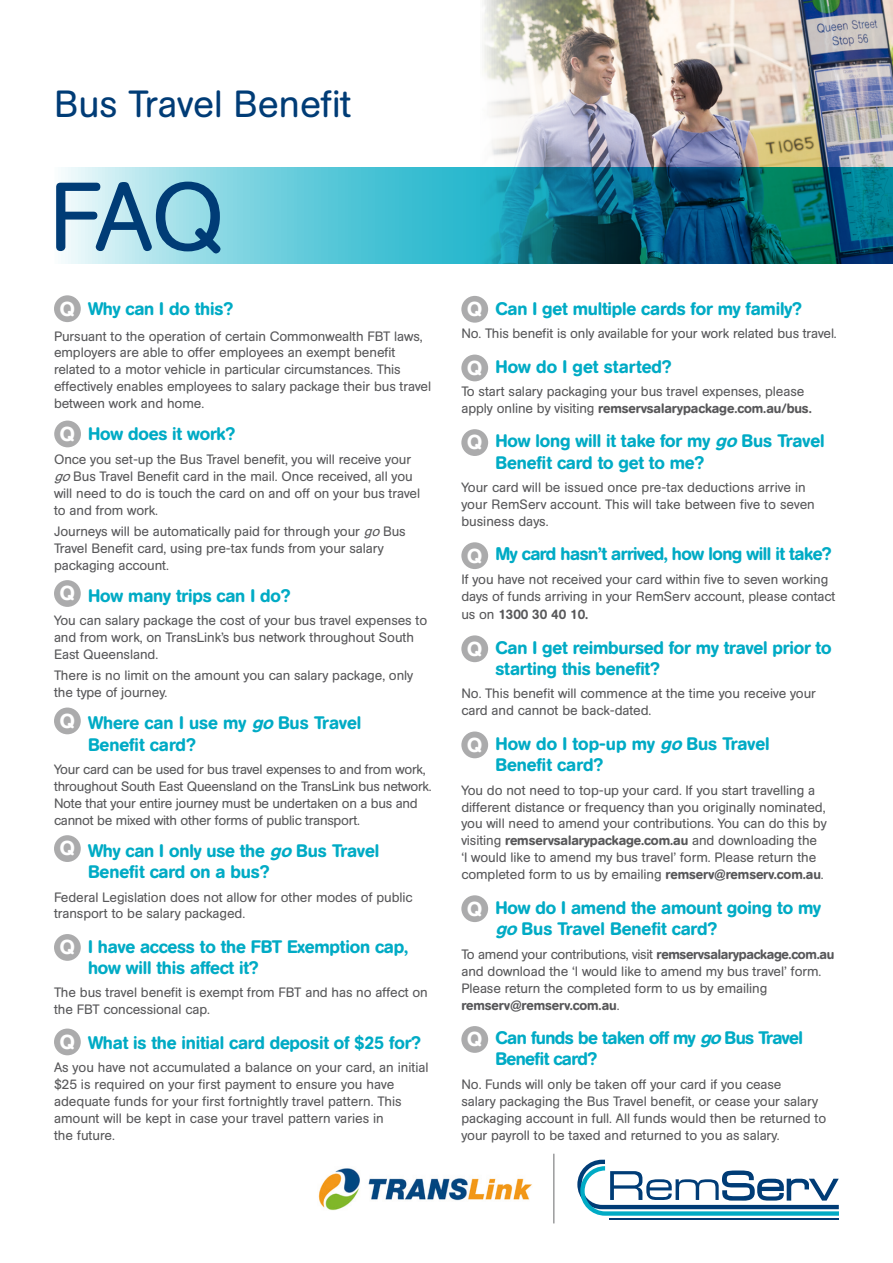
<style>
.page{position:relative;width:893px;height:1263px;background:#fff}
.page>*{position:absolute;margin:0;border:0;box-sizing:border-box;transform-origin:0 0}
.t1{font:96px "AG Book Rounded";color:#003c76}
.t2{font:37.5px "AG Book Rounded";color:#003c76}
.t3{font:500 20.1px "AG Book Rounded";color:#fff}
.Sub_Heading{font:500 18px/21.5px "AG Book Rounded";letter-spacing:-.01em;color:#00abc5}
.Sub_Heading-2{font:500 18px/21.5px "AG Book Rounded";letter-spacing:-.03em;color:#00abc5}
.Copy{font:13.5px/17px "AG Book Rounded";letter-spacing:-.005em;color:#58585a}
.Numbering{font:13.5px/17px "AG Book Rounded";letter-spacing:-.005em;color:#58585a}
.Copy-2{font:500 13.5px "AG Book Rounded";letter-spacing:-.005em;color:#58585a}
.s1{font-style:italic}
.s2{font-weight:500}
.s3{font-weight:400}
</style>
<div class="page">
<hr style="left:609px;top:1218px;width:230px;height:1px;background:#003c76">
<svg style="left:577px;top:1160px;width:262px;height:56px"></svg>
<img style="left:318px;top:1168px;width:214px;height:43px">
<hr style="left:553px;top:1154px;width:1px;height:69px;background:#707173">
<img style="left:484px;top:0;width:409px;height:167px">
<div style="left:54px;top:295px;width:27px;height:27px;background:#ababac;border-radius:50%"></div>
<div style="left:54px;top:421px;width:27px;height:26px;background:#ababac;border-radius:50%"></div>
<div style="left:54px;top:580px;width:27px;height:27px;background:#ababac;border-radius:50%"></div>
<div style="left:54px;top:707px;width:27px;height:27px;background:#ababac;border-radius:50%"></div>
<div style="left:54px;top:835px;width:27px;height:27px;background:#ababac;border-radius:50%"></div>
<div style="left:54px;top:934px;width:27px;height:27px;background:#ababac;border-radius:50%"></div>
<div style="left:54px;top:1028px;width:27px;height:27px;background:#ababac;border-radius:50%"></div>
<div style="left:461px;top:296px;width:27px;height:27px;background:#ababac;border-radius:50%"></div>
<div style="left:461px;top:355px;width:27px;height:26px;background:#ababac;border-radius:50%"></div>
<div style="left:461px;top:429px;width:27px;height:27px;background:#ababac;border-radius:50%"></div>
<div style="left:461px;top:542px;width:27px;height:27px;background:#ababac;border-radius:50%"></div>
<div style="left:461px;top:635px;width:27px;height:27px;background:#ababac;border-radius:50%"></div>
<div style="left:461px;top:731px;width:27px;height:27px;background:#ababac;border-radius:50%"></div>
<div style="left:461px;top:895px;width:27px;height:27px;background:#ababac;border-radius:50%"></div>
<div style="left:461px;top:1026px;width:27px;height:27px;background:#ababac;border-radius:50%"></div>
<svg style="left:61px;top:167px;width:832px;height:97px;background:#419cad"></svg>
<p class="t2" style="left:54px;top:82px;width:299px">Bus Travel Benefit</p>
<p class="t1" style="left:49px;top:163px;width:178px">FAQ</p>
<h3 class="t3" style="left:60px;top:297px;width:17px">Q</h3>
<p class="Sub_Heading" style="left:88px;top:298px;width:147px">Why can I do this?</p>
<p class="Copy" style="left:54px;top:327px;width:379px">Pursuant to the operation of certain Commonwealth FBT laws, employers are able to offer employees an exempt benefit related to a motor vehicle in particular circumstances. This effectively enables employees to salary package their bus travel between work and home.</p>
<p class="Sub_Heading" style="left:88px;top:423px;width:149px">How does it work?</p>
<p class="Numbering" style="left:54px;top:451px;width:368px">Once you set-up the Bus Travel benefit, you will receive your <span class="s1">go</span>Bus Travel Benefit card in the mail. Once received, all you will need to do is touch the card on and off on your bus travel to and from work.</p>
<p class="Numbering" style="left:54px;top:523px;width:353px">Journeys will be automatically paid for through your <span class="s1">go</span>Bus<br>Travel Benefit card, using pre-tax funds from your salary packaging account.</p>
<p class="Sub_Heading" style="left:88px;top:585px;width:204px">How many trips can I do?</p>
<p class="Copy" style="left:54px;top:612px;width:375px">You can salary package the cost of your bus travel expenses to and from work, on TransLink’s bus network throughout South<br>East Queensland.</p>
<p class="Copy" style="left:54px;top:667px;width:361px">There is no limit on the amount you can salary package, only the type of journey.</p>
<p class="Sub_Heading" style="left:88px;top:712px;width:275px">Where can I use my <span class="s1">go</span>Bus Travel<br>Benefit card?</p>
<p class="Copy" style="left:54px;top:761px;width:379px">Your card can be used for bus travel expenses to and from work, throughout South East Queensland on the TransLink bus network.<br>Note that your entire journey must be undertaken on a bus and cannot be mixed with other forms of public transport.</p>
<p class="Sub_Heading" style="left:88px;top:840px;width:293px">Why can I only use the <span class="s1">go</span>Bus Travel<br>Benefit card on a bus?</p>
<p class="Copy" style="left:54px;top:888px;width:360px">Federal Legislation does not allow for other modes of public transport to be salary packaged.</p>
<p class="Sub_Heading" style="left:88px;top:936px;width:322px">I have access to the FBT Exemption cap, how will this affect it?</p>
<p class="Copy" style="left:54px;top:984px;width:375px">The bus travel benefit is exempt from FBT and has no affect on the FBT concessional cap.</p>
<p class="Sub_Heading" style="left:88px;top:1031px;width:334px">What is the initial card deposit of $25 for?</p>
<p class="Copy" style="left:54px;top:1059px;width:376px">As you have not accumulated a balance on your card, an initial $25 is required on your first payment to ensure you have adequate funds for your first fortnightly travel pattern. This amount will be kept in case your travel pattern varies in<br>the future.</p>
<h3 class="t3" style="left:60px;top:422px;width:17px">Q</h3>
<h3 class="t3" style="left:60px;top:581px;width:17px">Q</h3>
<h3 class="t3" style="left:60px;top:709px;width:17px">Q</h3>
<h3 class="t3" style="left:60px;top:837px;width:17px">Q</h3>
<h3 class="t3" style="left:60px;top:935px;width:17px">Q</h3>
<h3 class="t3" style="left:60px;top:1030px;width:17px">Q</h3>
<h3 class="t3" style="left:467px;top:297px;width:17px">Q</h3>
<p class="Sub_Heading" style="left:495px;top:298px;width:308px">Can I get multiple cards for my family?</p>
<p class="Copy" style="left:461px;top:325px;width:377px">No. This benefit is only available for your work related bus travel.</p>
<p class="Sub_Heading" style="left:495px;top:356px;width:178px">How do I get started?</p>
<p class="Copy" style="left:461px;top:383px;width:352px">To start salary packaging your bus travel expenses, please apply online by visiting <span class="s2">remservsalarypackage.com.au/bus.</span></p>
<p class="Sub_Heading" style="left:495px;top:430px;width:331px">How long will it take for my <span class="s1">go</span>Bus Travel<br>Benefit card to get to me?</p>
<p class="Copy" style="left:461px;top:479px;width:355px">Your card will be issued once pre-tax deductions arrive in your RemServ account. This will take between five to seven business days.</p>
<p class="Sub_Heading-2" style="left:495px;top:543px;width:338px">My card hasn’t arrived, how long will it take?</p>
<p class="Copy" style="left:461px;top:571px;width:376px">If you have not received your card within five to seven working days of funds arriving in your RemServ account, please contact</p>
<p class="Copy-2" style="left:461px;top:607px;width:128px"><span class="s3">us on</span> 1300 30 40 10.</p>
<p class="Sub_Heading" style="left:495px;top:636px;width:338px">Can I get reimbursed for my travel prior to starting this benefit?</p>
<p class="Copy" style="left:461px;top:685px;width:356px">No. This benefit will commence at the time you receive your card and cannot be back-dated.</p>
<p class="Sub_Heading" style="left:495px;top:733px;width:276px">How do I top-up my <span class="s1">go</span>Bus Travel<br>Benefit card?</p>
<p class="Copy" style="left:461px;top:781px;width:367px">You do not need to top-up your card. If you start travelling a different distance or frequency than you originally nominated, you will need to amend your contributions. You can do this by visiting <span class="s2">remservsalarypackage.com.au</span> and downloading the<br>‘I would like to amend my bus travel’ form. Please return the completed form to us by emailing <span class="s2">remserv@remserv.com.au</span>.</p>
<p class="Sub_Heading" style="left:495px;top:897px;width:327px">How do I amend the amount going to my <span class="s1">go</span>Bus Travel Benefit card?</p>
<p class="Copy" style="left:461px;top:945px;width:375px">To amend your contributions, visit <span class="s2">remservsalarypackage.com.au </span>and download the ‘I would like to amend my bus travel’ form.<br>Please return the completed form to us by emailing <span class="s2">remserv@remserv.com.au</span>.</p>
<p class="Sub_Heading-2" style="left:495px;top:1027px;width:309px">Can funds be taken off my <span class="s1">go</span>Bus Travel<br>Benefit card?</p>
<p class="Copy" style="left:461px;top:1075px;width:366px">No. Funds will only be taken off your card if you cease<br>salary packaging the Bus Travel benefit, or cease your salary packaging account in full. All funds would then be returned to your payroll to be taxed and returned to you as salary.</p>
<h3 class="t3" style="left:467px;top:356px;width:17px">Q</h3>
<h3 class="t3" style="left:467px;top:431px;width:17px">Q</h3>
<h3 class="t3" style="left:467px;top:544px;width:17px">Q</h3>
<h3 class="t3" style="left:467px;top:637px;width:17px">Q</h3>
<h3 class="t3" style="left:467px;top:733px;width:17px">Q</h3>
<h3 class="t3" style="left:467px;top:897px;width:17px">Q</h3>
<h3 class="t3" style="left:467px;top:1027px;width:17px">Q</h3>
</div>
